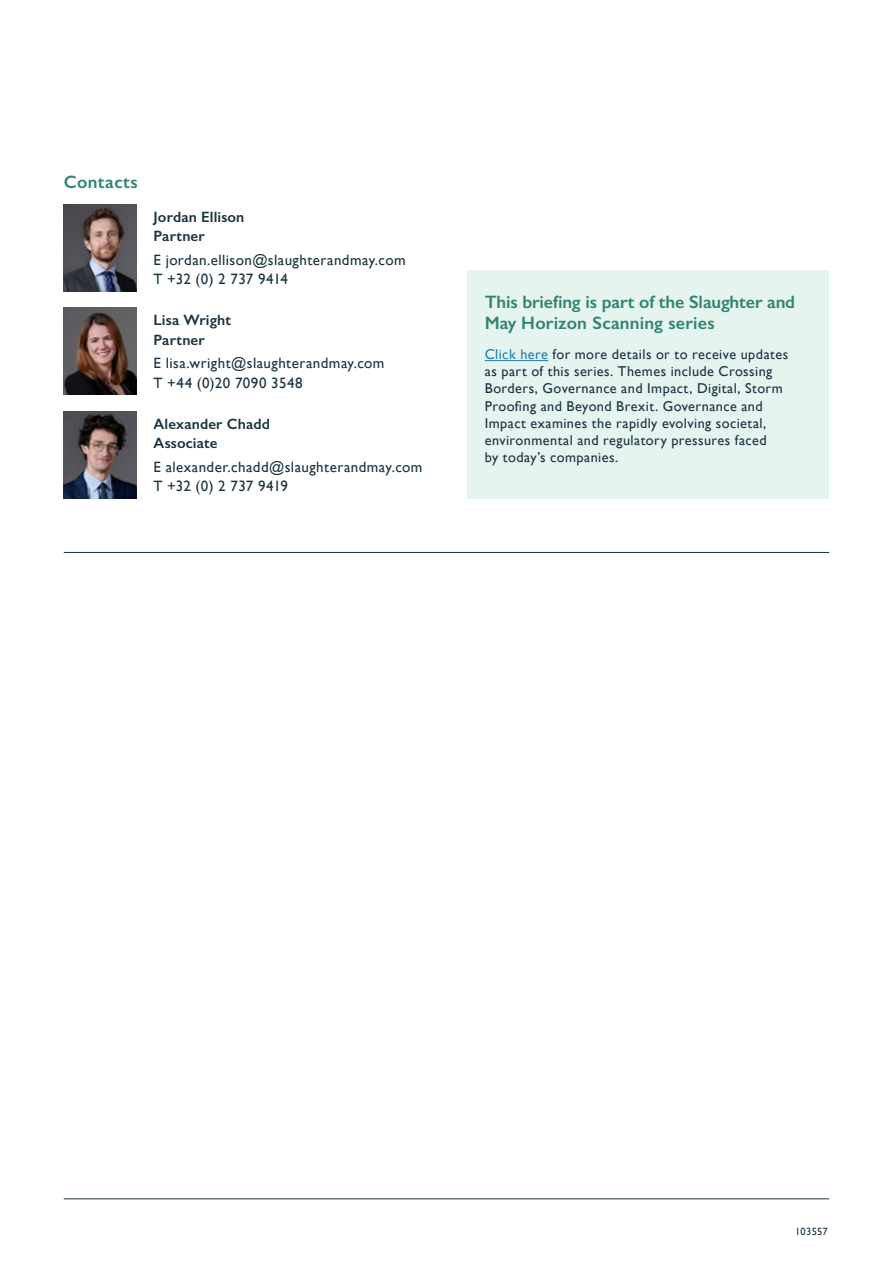
<style>
.page{position:relative;width:893px;height:1263px;background:#fff}
.page>*{position:absolute;margin:0;border:0;box-sizing:border-box;transform-origin:0 0}
.t1{font:600 18px/21px "Gill Sans";letter-spacing:.005em;color:#318373}
.t2{font:15px/19.5px "Gill Sans";letter-spacing:.03em;color:#1a3340}
.t3{font:600 15px/19.5px "Gill Sans";letter-spacing:.01em;color:#1a3340}
.t4{font:14.25px/17.2px "Gill Sans";letter-spacing:.03em;color:#1a3340}
.t5{font:10.5px "Gill Sans";letter-spacing:.03em;color:#1a3340}
.s1{color:#2080ab}
</style>
<div class="page">
<div style="left:468px;top:270px;width:361px;height:228px;background:#e6f4f0"></div>
<hr style="left:485px;top:360px;width:63px;height:1px;background:#2080ab">
<hr style="left:64px;top:1198px;width:765px;height:1px;background:#1a3340">
<img style="left:64px;top:204px;width:72px;height:87px">
<img style="left:64px;top:308px;width:72px;height:87px">
<img style="left:64px;top:411px;width:72px;height:87px">
<hr style="left:64px;top:552px;width:765px;height:1px;background:#1a3340">
<p class="t1" style="left:64px;top:171px;width:75px">Contacts</p>
<p class="t3" style="left:153px;top:207px;width:92px">Jordan Ellison<br>Partner</p>
<p class="t2" style="left:153px;top:250px;width:254px">E jordan.ellison@slaughterandmay.com<br>T +32 (0) 2 737 9414</p>
<p class="t3" style="left:153px;top:310px;width:79px">Lisa Wright<br>Partner</p>
<p class="t2" style="left:153px;top:353px;width:233px">E lisa.wright@slaughterandmay.com<br>T +44 (0)20 7090 3548</p>
<p class="t3" style="left:153px;top:414px;width:118px">Alexander Chadd<br>Associate</p>
<p class="t2" style="left:153px;top:457px;width:271px">E alexander.chadd@slaughterandmay.com<br>T +32 (0) 2 737 9419</p>
<p class="t1" style="left:485px;top:291px;width:312px">This briefing is part of the Slaughter and<br>May Horizon Scanning series</p>
<p class="t4" style="left:485px;top:345px;width:305px"><span class="s1">Click here</span> for more details or to receive updates as part of this series. Themes include Crossing Borders, Governance and Impact, Digital, Storm Proofing and Beyond Brexit. Governance and Impact examines the rapidly evolving societal, environmental and regulatory pressures faced<br>by today’s companies.</p>
<p class="t5" style="left:795px;top:1225px;width:34px">103557</p>
</div>
